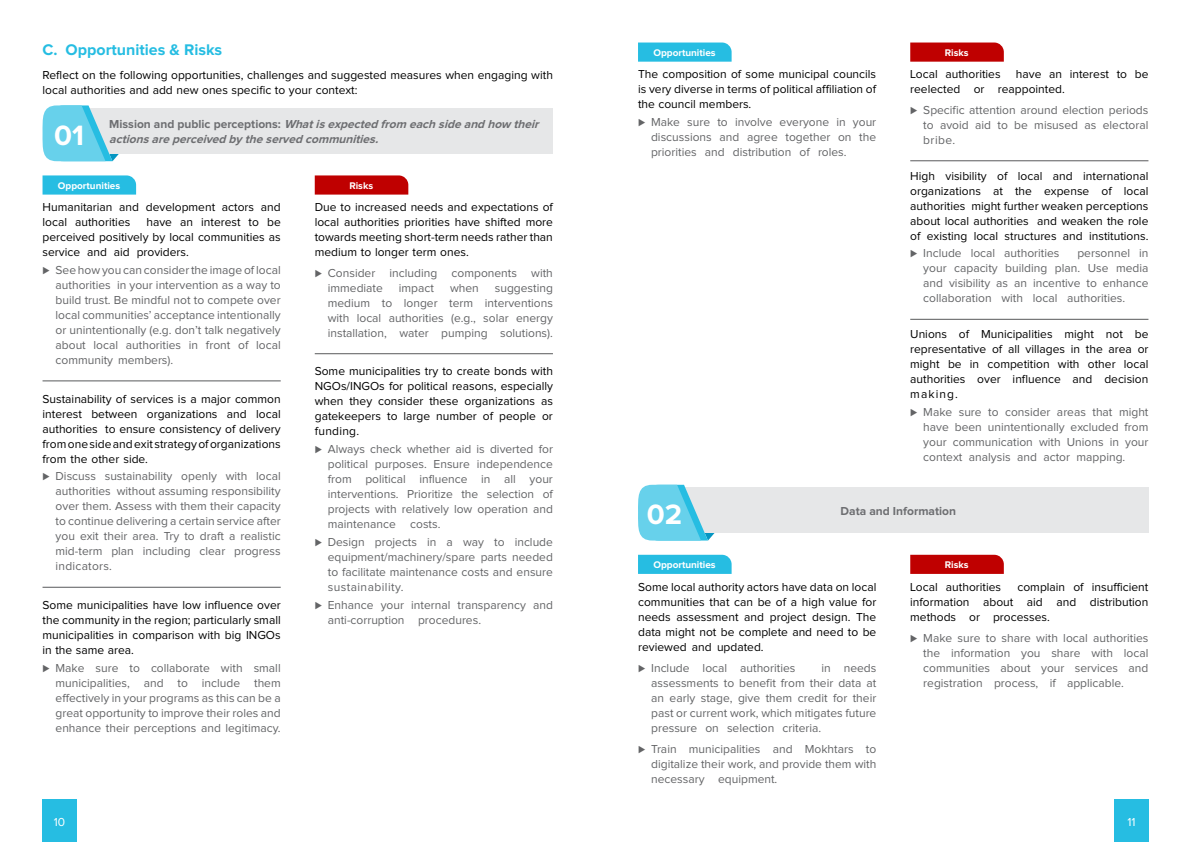
<style>
.page{position:relative;width:1191px;height:842px;background:#fff}
.page>*{position:absolute;margin:0;border:0;box-sizing:border-box;transform-origin:0 0}
.t1{font:700 29px "Proxima Nova";color:#fff}
.t2{font:700 16px "Proxima Nova";color:#26bde2}
.t3{font:12px/15px "Proxima Nova";color:#636466;text-align:justify}
.t4{font:12px/15px "Proxima Nova";color:#000;text-align:justify}
.t5{font:italic 700 12px/15px "Proxima Nova";color:#6d6e71}
.t6{font:700 12px "Proxima Nova";color:#6d6e71}
.t7{font:12px "Proxima Nova";color:#fff}
.t8{font:700 10px "Proxima Nova";color:#fff}
.s1{font-style:normal}
</style>
<div class="page">
<div style="left:43px;top:799px;width:34px;height:43px;background:#26bde2"></div>
<div style="left:1114px;top:799px;width:34px;height:43px;background:#26bde2"></div>
<hr style="left:43px;top:381px;width:238px;height:1px;background:#58595b">
<hr style="left:43px;top:587px;width:238px;height:1px;background:#58595b">
<hr style="left:315px;top:353px;width:238px;height:1px;background:#58595b">
<svg style="left:315px;top:175px;width:93px;height:20px;background:#c20d0d"></svg>
<svg style="left:43px;top:175px;width:93px;height:20px;background:#31c0e3"></svg>
<div style="left:78px;top:108px;width:475px;height:46px;background:#e6e7e8"></div>
<svg style="left:42px;top:105px;width:77px;height:56px"></svg>
<div style="left:673px;top:487px;width:475px;height:46px;background:#e6e7e8"></div>
<svg style="left:638px;top:485px;width:77px;height:56px"></svg>
<svg style="left:910px;top:43px;width:93px;height:19px;background:#c00606"></svg>
<svg style="left:910px;top:555px;width:93px;height:19px;background:#bf0303"></svg>
<div style="left:638px;top:43px;width:93px;height:19px;background:#26bde2"></div>
<div style="left:638px;top:555px;width:93px;height:19px;background:#26bde2"></div>
<hr style="left:910px;top:161px;width:238px;height:1px;background:#58595b">
<hr style="left:910px;top:319px;width:238px;height:1px;background:#58595b">
<h2 class="t2" style="left:43px;top:43px;width:181px">C. Opportunities &amp; Risks</h2>
<p class="t4" style="left:43px;top:68px;width:512px">Reflect on the following opportunities, challenges and suggested measures when engaging with local authorities and add new ones specific to your context:</p>
<h1 class="t1" style="left:54px;top:122px;width:31px">01</h1>
<p class="t5" style="left:109px;top:117px;width:434px"><span class="s1">M i s s i o n a n d p u b l i c p e r c e p t i o n s :</span> Whatisexpected from each side and how their actionsare perceived by the served communities.</p>
<p class="t8" style="left:58px;top:181px;width:64px">Opportunities</p>
<p class="t8" style="left:349px;top:181px;width:25px">Risks</p>
<p class="t4" style="left:43px;top:200px;width:240px">Humanitarian and development actors and local authorities</p>
<p class="t4" style="left:43px;top:215px;width:240px;text-indent:104px">have an interest to be perceived positively by local communities as service and aid providers.</p>
<p class="t3" style="left:56px;top:263px;width:227px;text-indent:-13px">⊲ See how you can consider the image of local authorities in your intervention as a way to build trust. Be mindful not to compete over local communities’ acceptance intentionally or unintentionally (e.g. don’t talk negatively about local authorities in front of local community members).</p>
<p class="t4" style="left:43px;top:391px;width:240px">Sustainability of services is a major common interest between organizations and local authorities to ensure consistency of delivery from one side and exit strategy of organizations from the other side.</p>
<p class="t3" style="left:56px;top:469px;width:227px;text-indent:-13px">⊲ Discuss sustainability openly with local authorities without assuming responsibility over them. Assess with them their capacity to continue delivering a certain service after you exit their area. Try to draft a realistic mid-term plan including clear progress indicators.</p>
<p class="t4" style="left:43px;top:598px;width:240px">Some municipalities have low influence over the community in the region; particularly small municipalities in comparison with big INGOs in the same area.</p>
<p class="t3" style="left:56px;top:661px;width:227px;text-indent:-13px">⊲ Make sure to collaborate with small municipalities, and to include them effectively in your programs as this can be a great opportunity to improve their roles and enhance their perceptions and legitimacy.</p>
<p class="t4" style="left:315px;top:200px;width:240px">Due to increased needs and expectations of local authorities priorities have shifted more towards meeting short-term needs rather than medium to longer term ones.</p>
<p class="t3" style="left:328px;top:266px;width:227px;text-indent:-13px">⊲ Consider including components with immediate</p>
<p class="t3" style="left:399px;top:281px;width:37px">impact</p>
<p class="t3" style="left:450px;top:281px;width:30px">when</p>
<p class="t3" style="left:328px;top:281px;width:227px;text-indent:167px">suggesting medium to longer term interventions with local authorities (e.g., solar energy installation, water pumping solutions).</p>
<p class="t4" style="left:315px;top:364px;width:240px">Some municipalities try to create bonds with NGOs/INGOs for political reasons, especially when they consider these organizations as gatekeepers to large number of people or funding.</p>
<p class="t3" style="left:328px;top:442px;width:227px;text-indent:-13px">⊲ Always check whether aid is diverted for political purposes. Ensure independence from political influence in all your interventions. Prioritize the selection of projects with relatively low operation and maintenance costs.</p>
<p class="t3" style="left:328px;top:535px;width:227px;text-indent:-13px">⊲ Design projects in a way to include equipment/machinery/spare parts needed to facilitate maintenance costs and ensure sustainability.</p>
<p class="t3" style="left:328px;top:598px;width:227px;text-indent:-13px">⊲ Enhance your internal transparency and anti-corruption procedures.</p>
<p class="t8" style="left:653px;top:48px;width:64px">Opportunities</p>
<p class="t4" style="left:638px;top:67px;width:240px">The composition of some municipal councils is very diverse in terms of political affiliation of the council members.</p>
<p class="t3" style="left:651px;top:115px;width:227px;text-indent:-13px">⊲ Make sure to involve everyone in your discussions and agree together on the priorities and distribution of roles.</p>
<p class="t8" style="left:944px;top:48px;width:25px">Risks</p>
<p class="t4" style="left:910px;top:67px;width:240px;text-indent:106px">have an interest to be reelected or reappointed.</p>
<p class="t3" style="left:923px;top:103px;width:227px;text-indent:-13px">⊲ Specific attention around election periods to avoid aid to be misused as electoral bribe.</p>
<p class="t4" style="left:910px;top:169px;width:240px">High visibility of local and international organizations at the expense of local authorities might further weaken perceptions about local authorities and weaken the role of existing local structures and institutions.</p>
<p class="t3" style="left:910px;top:246px;width:151px">⊲ Include local authorities</p>
<p class="t4" style="left:910px;top:67px;width:92px">Local authorities</p>
<p class="t3" style="left:923px;top:246px;width:227px;text-indent:154px">personnel in your capacity building plan. Use media and visibility as an incentive to enhance collaboration with local authorities.</p>
<p class="t4" style="left:910px;top:327px;width:240px">Unions of Municipalities might not be representative of all villages in the area or might be in competition with other local authorities over influence and decision making.</p>
<p class="t3" style="left:923px;top:405px;width:227px;text-indent:-13px">⊲ Make sure to consider areas that might have been unintentionally excluded from your communication with Unions in your context analysis and actor mapping.</p>
<h1 class="t1" style="left:647px;top:501px;width:37px">02</h1>
<p class="t8" style="left:653px;top:560px;width:64px">Opportunities</p>
<p class="t6" style="left:840px;top:505px;width:117px">Data and Information</p>
<p class="t8" style="left:944px;top:560px;width:25px">Risks</p>
<p class="t4" style="left:638px;top:580px;width:240px">Some local authority actors have data on local communities that can be of a high value for needs assessment and project design. The data might not be complete and need to be reviewed and updated.</p>
<p class="t3" style="left:638px;top:661px;width:159px">⊲ Include local authorities</p>
<p class="t3" style="left:651px;top:661px;width:227px;text-indent:170px">in needs assessments to benefit from their data at an early stage, give them credit for their past or current work, which mitigates future pressure on selection criteria.</p>
<p class="t3" style="left:651px;top:742px;width:227px;text-indent:-13px">⊲ Train municipalities and Mokhtars to digitalize their work, and provide them with necessary equipment.</p>
<p class="t4" style="left:910px;top:580px;width:240px;text-indent:107px">complain of insufficient information about aid and distribution methods or processes.</p>
<p class="t3" style="left:923px;top:631px;width:227px;text-indent:-13px">⊲ Make sure to share with local authorities the information you share with local communities about your services and registration process, if applicable.</p>
<p class="t4" style="left:910px;top:580px;width:92px">Local authorities</p>
<p class="t7" style="left:54px;top:816px;width:13px">10</p>
<p class="t7" style="left:1127px;top:816px;width:10px">11</p>
</div>
